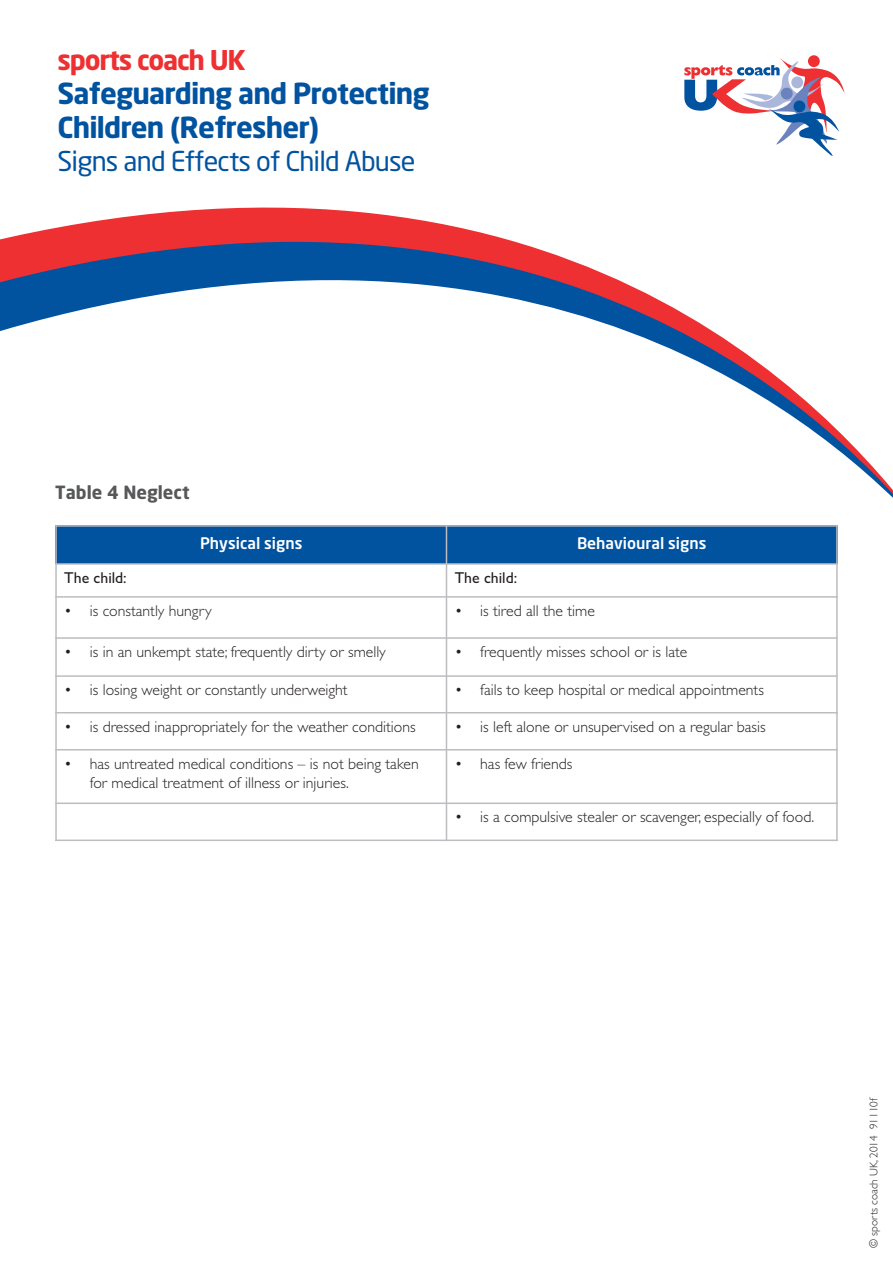
<style>
.page{position:relative;width:893px;height:1263px;background:#fff}
.page>*{position:absolute;margin:0;border:0;box-sizing:border-box;transform-origin:0 0}
.t1{font:700 28.65px/34.3px "Neo Sans";letter-spacing:-.03em;color:#0153a0}
.t2{font:27px "Neo Sans";letter-spacing:-.03em;color:#0153a0}
.t3{font:700 26.85px "Neo Sans";letter-spacing:-.045em;color:#ee3032}
.t4{font:700 18px "Neo Sans";color:#57585a}
.t5{font:300 15.75px/18.9px "Gill Sans";color:#231f20}
.t6{font:500 15.75px "Neo Sans";color:#fff}
.t7{font:15.75px "Gill Sans";color:#231f20}
.t8{font:300 11.25px "Gill Sans";color:#231f20}
</style>
<div class="page">
<svg style="left:0;top:208px;width:893px;height:290px"></svg>
<svg style="left:808px;top:55px;width:12px;height:12px"></svg>
<svg style="left:684px;top:58px;width:161px;height:98px"></svg>
<div style="left:55px;top:525px;width:391px;height:39px;background:#0153a0"></div>
<div style="left:446px;top:525px;width:392px;height:39px;background:#0153a0"></div>
<hr style="left:55px;top:525px;width:2px;height:316px;background:#bcbdc0">
<hr style="left:446px;top:525px;width:1px;height:316px;background:#bcbdc0">
<hr style="left:836px;top:525px;width:2px;height:316px;background:#bcbdc0">
<hr style="left:55px;top:525px;width:783px;height:2px;background:#bcbdc0">
<hr style="left:55px;top:563px;width:783px;height:2px;background:#bcbdc0">
<hr style="left:55px;top:596px;width:783px;height:2px;background:#bcbdc0">
<hr style="left:55px;top:637px;width:783px;height:2px;background:#bcbdc0">
<hr style="left:55px;top:675px;width:783px;height:2px;background:#bcbdc0">
<hr style="left:55px;top:712px;width:783px;height:1px;background:#bcbdc0">
<hr style="left:55px;top:749px;width:783px;height:1px;background:#bcbdc0">
<hr style="left:55px;top:802px;width:783px;height:2px;background:#bcbdc0">
<hr style="left:55px;top:839px;width:783px;height:2px;background:#bcbdc0">
<h3 class="t3" style="left:58px;top:43px;width:190px">sports coach UK</h3>
<h1 class="t1" style="left:58px;top:75px;width:374px">Safeguarding and Protecting<br>Children (Refresher)</h1>
<h2 class="t2" style="left:58px;top:144px;width:360px">Signs and Effects of Child Abuse</h2>
<p class="t4" style="left:55px;top:481px;width:136px">Table 4 Neglect</p>
<p class="t6" style="left:200px;top:534px;width:104px">Physical signs</p>
<p class="t6" style="left:577px;top:534px;width:131px">Behavioural signs</p>
<p class="t7" style="left:64px;top:568px;width:64px">The child:</p>
<p class="t7" style="left:455px;top:568px;width:64px">The child:</p>
<p class="t5" style="left:64px;top:601px;width:149px">• is constantly hungry</p>
<p class="t5" style="left:455px;top:601px;width:142px">• is tired all the time</p>
<p class="t5" style="left:64px;top:642px;width:323px">• is in an unkempt state; frequently dirty or smelly</p>
<p class="t5" style="left:455px;top:642px;width:234px">• frequently misses school or is late</p>
<p class="t5" style="left:64px;top:680px;width:285px">• is losing weight or constantly underweight</p>
<p class="t5" style="left:455px;top:680px;width:311px">• fails to keep hospital or medical appointments</p>
<p class="t5" style="left:64px;top:717px;width:353px">• is dressed inappropriately for the weather conditions</p>
<p class="t5" style="left:455px;top:717px;width:312px">• is left alone or unsupervised on a regular basis</p>
<p class="t5" style="left:90px;top:754px;width:331px;text-indent:-25px">• has untreated medical conditions – is not being taken for medical treatment of illness or injuries.</p>
<p class="t5" style="left:455px;top:754px;width:119px">• has few friends</p>
<p class="t5" style="left:455px;top:807px;width:361px">• is a compulsive stealer or scavenger, especially of food.</p>
<p class="t8" style="left:867px;top:1248px;width:152px;rotate:-90deg">© sports coach UK, 2014 91110f</p>
</div>
